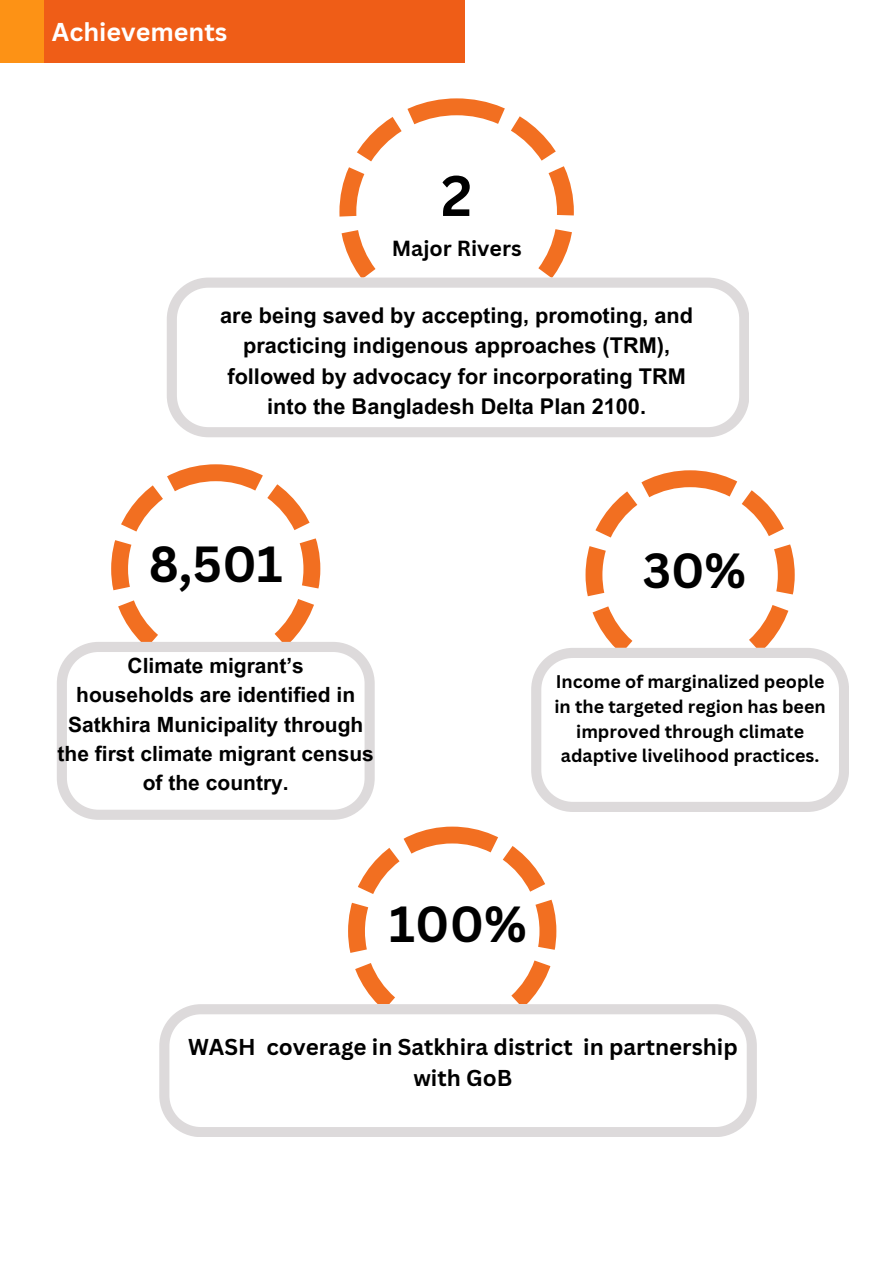
<style>
.page{position:relative;width:894px;height:1264px;background:#fff}
.page>*{position:absolute;margin:0;border:0;box-sizing:border-box;transform-origin:0 0}
.t1{font:700 55.8px "Canva Sans";color:#000}
.t2{font:700 49.35px "Canva Sans";color:#000}
.t3{font:700 48px "Canva Sans";color:#000}
.t4{font:700 25.05px "Canva Sans";color:#fff}
.t5{font:700 22.35px/30.3px "Canva Sans";color:#000;text-align:center}
.t6{font:700 21.75px/30.3px "Arial MT Pro";color:#000;text-align:center}
.t7{font:700 21.3px "Canva Sans";color:#000}
.t8{font:700 21px/29.2px "Arial MT Pro";color:#000;text-align:center}
.t9{font:700 17.85px/24.8px "Canva Sans";color:#000;text-align:center}
</style>
<div class="page">
<svg style="left:339px;top:98px;width:234px;height:179px"></svg>
<svg style="left:167px;top:277px;width:581px;height:160px"></svg>
<svg style="left:348px;top:826px;width:208px;height:178px"></svg>
<svg style="left:159px;top:1004px;width:597px;height:132px"></svg>
<svg style="left:111px;top:464px;width:209px;height:178px"></svg>
<svg style="left:57px;top:642px;width:317px;height:177px"></svg>
<svg style="left:585px;top:470px;width:209px;height:178px"></svg>
<svg style="left:531px;top:648px;width:317px;height:164px"></svg>
<div style="left:0;top:0;width:464px;height:62px;background:#ef5d17"></div>
<div style="left:0;top:0;width:44px;height:62px;background:#fd9215"></div>
<p class="t4" style="left:52px;top:14px;width:177px">Achievements</p>
<h1 class="t1" style="left:441px;top:156px;width:33px">2</h1>
<p class="t7" style="left:391px;top:234px;width:131px">Major Rivers</p>
<p class="t6" style="left:220px;top:303px;width:474px">are being saved by accepting, promoting, and practicing indigenous approaches (TRM), followed by advocacy for incorporating TRM into the Bangladesh Delta Plan 2100.</p>
<h2 class="t2" style="left:149px;top:529px;width:135px">8,501</h2>
<p class="t8" style="left:58px;top:653px;width:318px">Climate migrant’s<br>households are identified in<br>Satkhira Municipality through the first climate migrant census of the country.</p>
<h3 class="t3" style="left:642px;top:537px;width:105px">30%</h3>
<p class="t9" style="left:554px;top:668px;width:273px">Income of marginalized people in the targeted region has been improved through climate adaptive livelihood practices.</p>
<h2 class="t2" style="left:389px;top:889px;width:139px">100%</h2>
<p class="t5" style="left:188px;top:1031px;width:551px">WASH coverage in Satkhira district in partnership with GoB</p>
</div>
